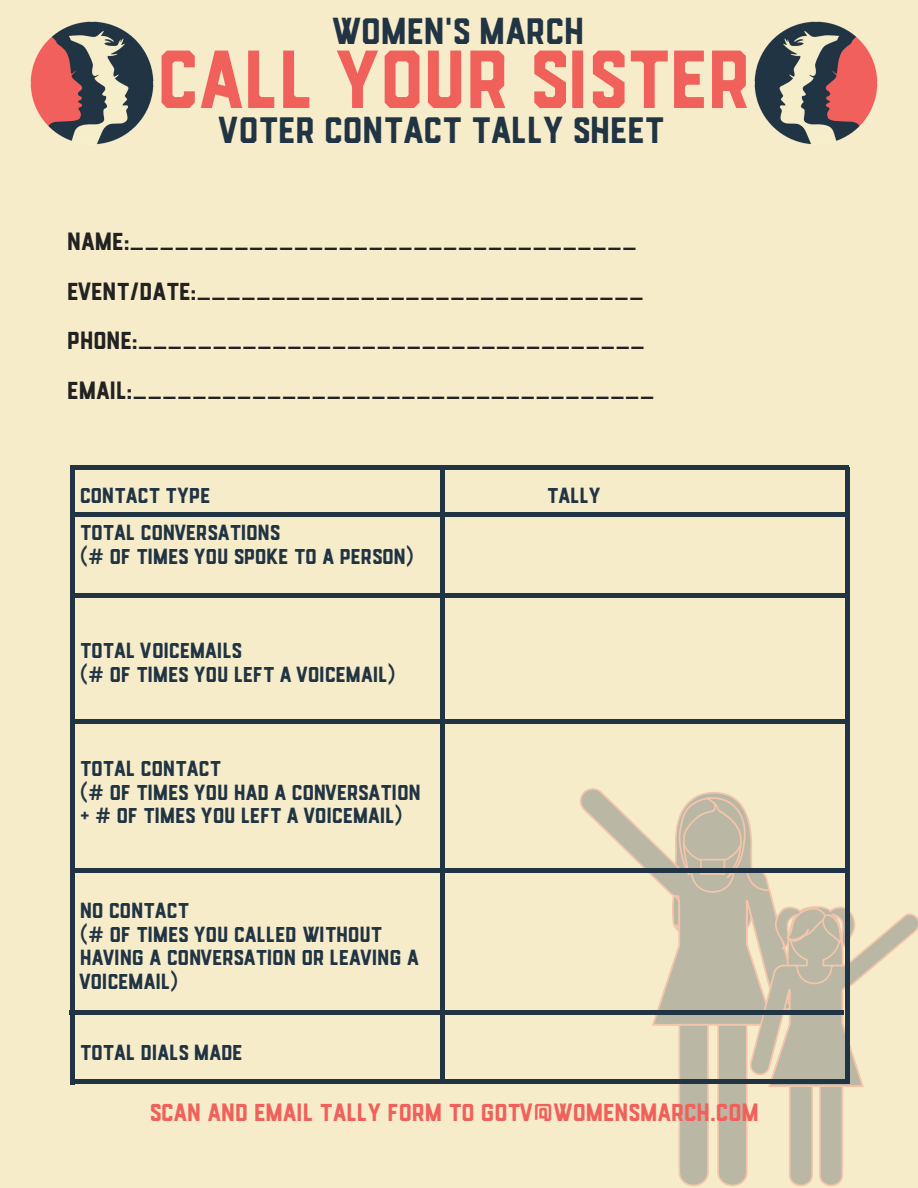
<style>
.page{position:relative;width:918px;height:1188px;background:#f6ecca}
.page>*{position:absolute;margin:0;border:0;box-sizing:border-box;transform-origin:0 0}
.t1{font:82.5px "Drone Ranger 01";color:#f1615c}
.t2{font:37.35px "Drone Ranger 01";color:#213444}
.t3{font:24.9px/49.5px "Drone Ranger 01";color:#222}
.t4{font:24.9px "Drone Ranger 01";color:#f1615c}
.t5{font:21.75px/23.7px "Drone Ranger 01";color:#213444}
</style>
<div class="page">
<div style="left:72px;top:512px;width:25px;height:5px;background:#213444"></div>
<div style="left:822px;top:512px;width:25px;height:5px;background:#213444"></div>
<div style="left:96px;top:512px;width:172px;height:5px;background:#213444"></div>
<div style="left:267px;top:512px;width:172px;height:5px;background:#213444"></div>
<div style="left:438px;top:512px;width:172px;height:5px;background:#213444"></div>
<div style="left:609px;top:512px;width:172px;height:5px;background:#213444"></div>
<div style="left:781px;top:512px;width:42px;height:5px;background:#213444"></div>
<img style="left:754px;top:21px;width:124px;height:124px">
<img style="left:30px;top:21px;width:124px;height:124px">
<svg style="left:580px;top:788px;width:72px;height:223px"></svg>
<svg style="left:652px;top:792px;width:266px;height:394px"></svg>
<hr style="left:71px;top:465px;width:24px;height:4px;background:#213444">
<hr style="left:824px;top:465px;width:25px;height:4px;background:#213444">
<hr style="left:94px;top:465px;width:169px;height:4px;background:#213444">
<hr style="left:263px;top:465px;width:169px;height:4px;background:#213444">
<hr style="left:431px;top:465px;width:169px;height:4px;background:#213444">
<hr style="left:600px;top:465px;width:169px;height:4px;background:#213444">
<hr style="left:768px;top:465px;width:57px;height:4px;background:#213444">
<div style="left:72px;top:593px;width:25px;height:5px;background:#213444"></div>
<div style="left:821px;top:593px;width:25px;height:5px;background:#213444"></div>
<div style="left:96px;top:593px;width:172px;height:5px;background:#213444"></div>
<div style="left:267px;top:593px;width:172px;height:5px;background:#213444"></div>
<div style="left:438px;top:593px;width:172px;height:5px;background:#213444"></div>
<div style="left:609px;top:593px;width:172px;height:5px;background:#213444"></div>
<div style="left:781px;top:593px;width:41px;height:5px;background:#213444"></div>
<div style="left:74px;top:719px;width:25px;height:5px;background:#213444"></div>
<div style="left:824px;top:719px;width:24px;height:5px;background:#213444"></div>
<div style="left:98px;top:719px;width:172px;height:5px;background:#213444"></div>
<div style="left:269px;top:719px;width:172px;height:5px;background:#213444"></div>
<div style="left:440px;top:719px;width:172px;height:5px;background:#213444"></div>
<div style="left:612px;top:719px;width:171px;height:5px;background:#213444"></div>
<div style="left:783px;top:719px;width:41px;height:5px;background:#213444"></div>
<hr style="left:73px;top:868px;width:25px;height:4px;background:#213444">
<hr style="left:822px;top:868px;width:25px;height:4px;background:#213444">
<hr style="left:97px;top:868px;width:172px;height:4px;background:#213444">
<hr style="left:268px;top:868px;width:172px;height:4px;background:#213444">
<hr style="left:439px;top:868px;width:172px;height:4px;background:#213444">
<hr style="left:611px;top:868px;width:171px;height:4px;background:#213444">
<hr style="left:782px;top:868px;width:41px;height:4px;background:#213444">
<hr style="left:70px;top:1011px;width:24px;height:4px;background:#213444">
<hr style="left:819px;top:1011px;width:25px;height:4px;background:#213444">
<hr style="left:94px;top:1011px;width:171px;height:4px;background:#213444">
<hr style="left:265px;top:1011px;width:171px;height:4px;background:#213444">
<hr style="left:436px;top:1011px;width:172px;height:4px;background:#213444">
<hr style="left:607px;top:1011px;width:172px;height:4px;background:#213444">
<hr style="left:778px;top:1011px;width:42px;height:4px;background:#213444">
<div style="left:72px;top:1079px;width:25px;height:5px;background:#213444"></div>
<div style="left:821px;top:1079px;width:25px;height:5px;background:#213444"></div>
<div style="left:96px;top:1079px;width:172px;height:5px;background:#213444"></div>
<div style="left:267px;top:1079px;width:172px;height:5px;background:#213444"></div>
<div style="left:438px;top:1079px;width:172px;height:5px;background:#213444"></div>
<div style="left:609px;top:1079px;width:172px;height:5px;background:#213444"></div>
<div style="left:781px;top:1079px;width:41px;height:5px;background:#213444"></div>
<hr style="left:846px;top:468px;width:4px;height:24px;background:#213444">
<hr style="left:846px;top:1059px;width:4px;height:25px;background:#213444">
<hr style="left:846px;top:491px;width:4px;height:169px;background:#213444">
<hr style="left:846px;top:660px;width:4px;height:169px;background:#213444">
<hr style="left:846px;top:828px;width:4px;height:169px;background:#213444">
<hr style="left:846px;top:997px;width:4px;height:63px;background:#213444">
<hr style="left:70px;top:469px;width:4px;height:25px;background:#213444">
<hr style="left:70px;top:1060px;width:4px;height:24px;background:#213444">
<hr style="left:70px;top:493px;width:4px;height:169px;background:#213444">
<hr style="left:70px;top:661px;width:4px;height:169px;background:#213444">
<hr style="left:70px;top:830px;width:4px;height:169px;background:#213444">
<hr style="left:70px;top:998px;width:4px;height:63px;background:#213444">
<hr style="left:441px;top:468px;width:4px;height:24px;background:#213444">
<hr style="left:441px;top:1059px;width:4px;height:25px;background:#213444">
<hr style="left:441px;top:491px;width:4px;height:169px;background:#213444">
<hr style="left:441px;top:660px;width:4px;height:169px;background:#213444">
<hr style="left:441px;top:828px;width:4px;height:169px;background:#213444">
<hr style="left:441px;top:997px;width:4px;height:63px;background:#213444">
<h2 class="t2" style="left:333px;top:16px;width:255px">WOMEN'S MARCH</h2>
<h1 class="t1" style="left:162px;top:46px;width:595px">CALL YOUR SISTER</h1>
<h2 class="t2" style="left:221px;top:115px;width:446px">VOTER CONTACT TALLY SHEET</h2>
<p class="t3" style="left:69px;top:219px;width:589px">NAME:__________________________________ EVENT/DATE:______________________________ PHONE:__________________________________ EMAIL:___________________________________</p>
<p class="t5" style="left:81px;top:485px;width:132px">CONTACT TYPE</p>
<p class="t5" style="left:548px;top:485px;width:55px">TALLY</p>
<p class="t5" style="left:81px;top:523px;width:336px">TOTAL CONVERSATIONS<br>(# OF TIMES YOU SPOKE TO A PERSON)</p>
<p class="t5" style="left:81px;top:641px;width:317px">TOTAL VOICEMAILS<br>(# OF TIMES YOU LEFT A VOICEMAIL)</p>
<p class="t5" style="left:81px;top:759px;width:343px">TOTAL CONTACT<br>(# OF TIMES YOU HAD A CONVERSATION + # OF TIMES YOU LEFT A VOICEMAIL)</p>
<p class="t5" style="left:81px;top:901px;width:341px">NO CONTACT<br>(# OF TIMES YOU CALLED WITHOUT<br>HAVING A CONVERSATION OR LEAVING A<br>VOICEMAIL)</p>
<p class="t5" style="left:81px;top:1042px;width:164px">TOTAL DIALS MADE</p>
<p class="t4" style="left:151px;top:1102px;width:611px">SCAN AND EMAIL TALLY FORM TO GOTV@WOMENSMARCH.COM</p>
</div>
